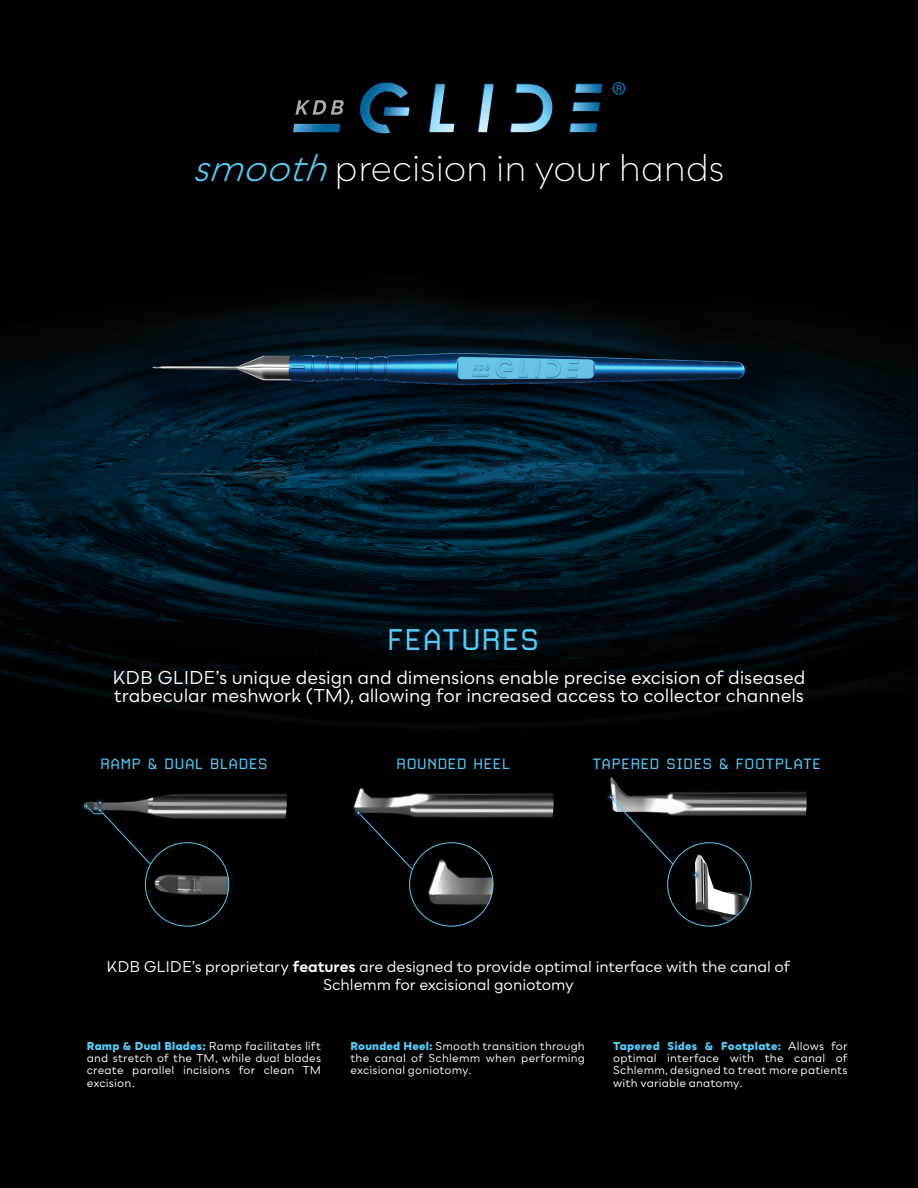
<style>
.page{position:relative;width:918px;height:1188px;background:#fff}
.page>*{position:absolute;margin:0;border:0;box-sizing:border-box;transform-origin:0 0}
.t1{font:300 36px "Bozon";letter-spacing:-.005em;color:#fff}
.t2{font:36px "Carbon";color:#56cbf5}
.t3{font:18px/18px "Bozon";letter-spacing:-.005em;color:#fff}
.t4{font:18px "Carbon";color:#56cbf5}
.t5{font:15px/18px "Bozon";letter-spacing:-.005em;color:#fff;text-align:center}
.t6{font:11.1px/12.3px "Bozon";letter-spacing:.015em;color:#fff;text-align:justify}
.s1{font-weight:400;font-style:italic;color:#56cbf5}
.s2{font-weight:700}
.s3{font-weight:800;color:#56cbf5}
</style>
<div class="page">
<img style="left:0;top:0;width:918px;height:1188px">
<img style="left:147px;top:209px;width:624px;height:331px">
<img style="left:84px;top:701px;width:203px;height:203px;border-radius:102px">
<div style="left:79px;top:798px;width:23px;height:24px;background:#000001"></div>
<div style="left:93px;top:803px;width:66px;height:69px;background:#15516b;opacity:.75"></div>
<div style="left:94px;top:797px;width:12px;height:11px;background:#15516b;opacity:.84"></div>
<img style="left:145px;top:843px;width:84px;height:83px;border-radius:42px">
<div style="left:81px;top:800px;width:11px;height:12px;background:#15516b;opacity:.84"></div>
<svg style="left:86px;top:802px;width:65px;height:63px;background:#0f1215"></svg>
<img style="left:604px;top:701px;width:203px;height:203px;border-radius:102px">
<div style="left:603px;top:789px;width:78px;height:83px;background:#15516b;opacity:.75"></div>
<img style="left:668px;top:843px;width:83px;height:83px;border-radius:42px">
<div style="left:605px;top:791px;width:11px;height:12px;background:#15516b;opacity:.84"></div>
<svg style="left:610px;top:796px;width:64px;height:69px;background:#2c2f31"></svg>
<img style="left:351px;top:700px;width:203px;height:203px;border-radius:102px">
<img style="left:410px;top:843px;width:83px;height:83px;border-radius:42px">
<div style="left:351px;top:805px;width:70px;height:72px;background:#15516b;opacity:.75"></div>
<div style="left:353px;top:807px;width:11px;height:11px;background:#15516b;opacity:.84"></div>
<svg style="left:358px;top:812px;width:55px;height:58px;background:#040709"></svg>
<svg style="left:429px;top:84px;width:25px;height:48px"></svg>
<svg style="left:478px;top:84px;width:16px;height:48px"></svg>
<svg style="left:510px;top:84px;width:42px;height:48px;background:#305061"></svg>
<svg style="left:569px;top:123px;width:28px;height:9px"></svg>
<svg style="left:575px;top:84px;width:27px;height:9px"></svg>
<svg style="left:572px;top:102px;width:28px;height:9px"></svg>
<svg style="left:360px;top:82px;width:49px;height:51px;background:#11364b"></svg>
<svg style="left:295px;top:100px;width:49px;height:15px"></svg>
<svg style="left:293px;top:124px;width:47px;height:8px"></svg>
<svg style="left:612px;top:82px;width:13px;height:13px"></svg>
<div style="left:690px;top:869px;width:11px;height:12px;background:#15516b;opacity:.84"></div>
<p class="t1" style="left:193px;top:145px;width:533px"><span class="s1">smooth</span> precision in your hands</p>
<p class="t2" style="left:387px;top:621px;width:154px">FEATURES</p>
<p class="t3" style="left:113px;top:668px;width:694px">KDB GLIDE’s unique design and dimensions enable precise excision of diseased trabecular meshwork (TM), allowing for increased access to collector channels</p>
<p class="t4" style="left:100px;top:754px;width:169px">RAMP &amp; DUAL BLADES</p>
<p class="t4" style="left:396px;top:754px;width:116px">ROUNDED HEEL</p>
<p class="t4" style="left:592px;top:754px;width:231px">TAPERED SIDES &amp; FOOTPLATE</p>
<p class="t5" style="left:106px;top:957px;width:685px">KDB GLIDE’s proprietary <span class="s2">features</span> are designed to provide optimal interface with the canal of<br>Schlemm for excisional goniotomy</p>
<p class="t6" style="left:87px;top:1039px;width:236px"><span class="s3">Ramp &amp; Dual Blades:</span> Ramp facilitates lift and stretch of the TM, while dual blades create parallel incisions for clean TM excision.</p>
<p class="t6" style="left:613px;top:1039px;width:236px"><span class="s3">Tapered Sides &amp; Footplate:</span> Allows for optimal interface with the canal of Schlemm, designed to treat more patients with variable anatomy.</p>
<p class="t6" style="left:350px;top:1039px;width:236px"><span class="s3">Rounded Heel:</span> Smooth transition through the canal of Schlemm when performing excisional goniotomy.</p>
</div>
